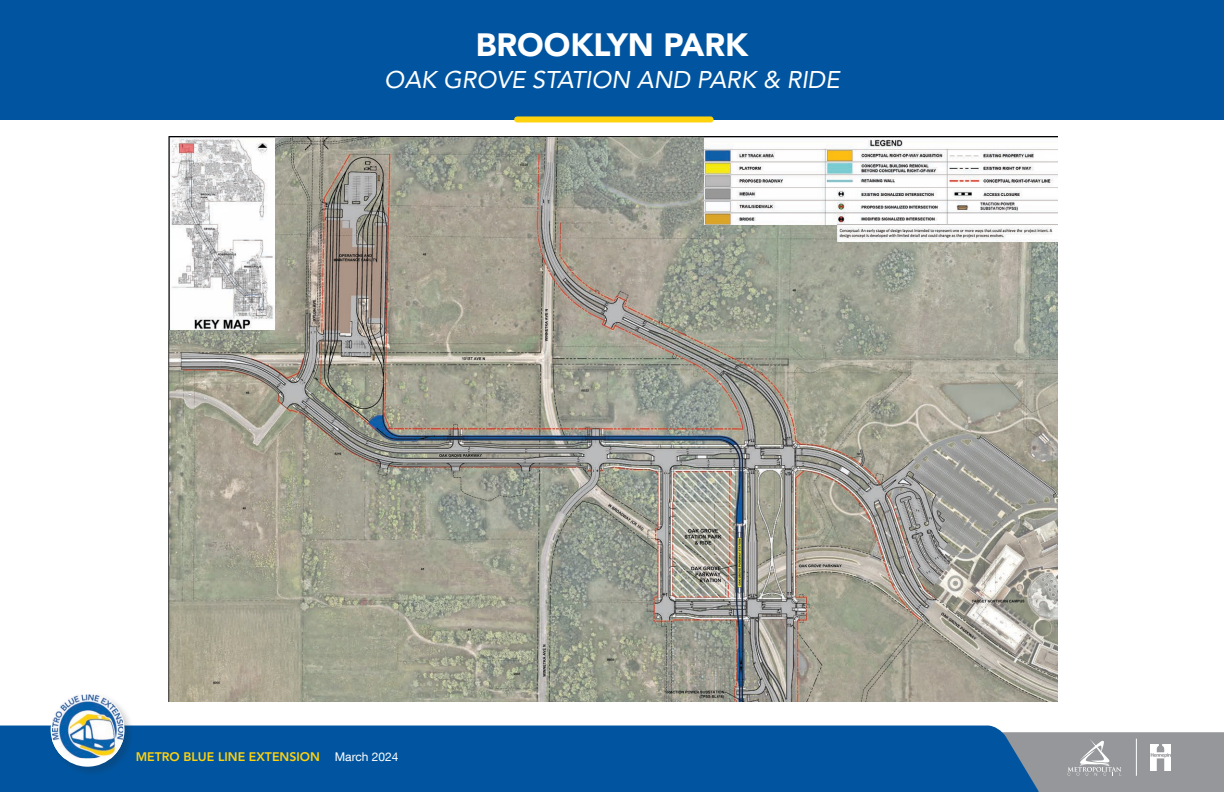
<style>
.page{position:relative;width:1224px;height:792px;background:#fff}
.page>*{position:absolute;margin:0;border:0;box-sizing:border-box;transform-origin:0 0}
.t1{font:900 32px "Avenir LT Std";color:#fff}
.Station_Title{font:italic 24px "Avenir LT Std";color:#fff}
.t2{font:800 12.3px "Avenir LT Std";color:#fed20d}
.t3{font:12px "Helvetica Neue LT Com";color:#fff}
</style>
<div class="page">
<div style="left:0;top:0;width:1224px;height:120px;background:#0155a0"></div>
<div style="left:517px;top:116px;width:194px;height:6px;background:#fed20d"></div>
<div style="left:0;top:726px;width:1002px;height:66px;background:#0155a0"></div>
<div style="left:50px;top:692px;width:85px;height:85px;background:#231f20;opacity:.2"></div>
<svg style="left:51px;top:693px;width:74px;height:74px"></svg>
<img style="left:52px;top:694px;width:71px;height:64px">
<svg style="left:768px;top:732px;width:456px;height:60px;background:#4575a0"></svg>
<img style="left:169px;top:136px;width:888px;height:566px">
<img style="left:169px;top:136px;width:106px;height:194px">
<img style="left:704px;top:136px;width:353px;height:88px">
<img style="left:838px;top:224px;width:219px;height:17px">
<h1 class="t1" style="left:476px;top:25px;width:274px">BROOKLYN PARK</h1>
<h2 class="Station_Title" style="left:384px;top:65px;width:457px">OAK GROVE STATION AND PARK &amp; RIDE</h2>
<p class="t2" style="left:136px;top:749px;width:186px">METRO BLUE LINE EXTENSION</p>
<p class="t3" style="left:335px;top:749px;width:65px">March 2024</p>
</div>
